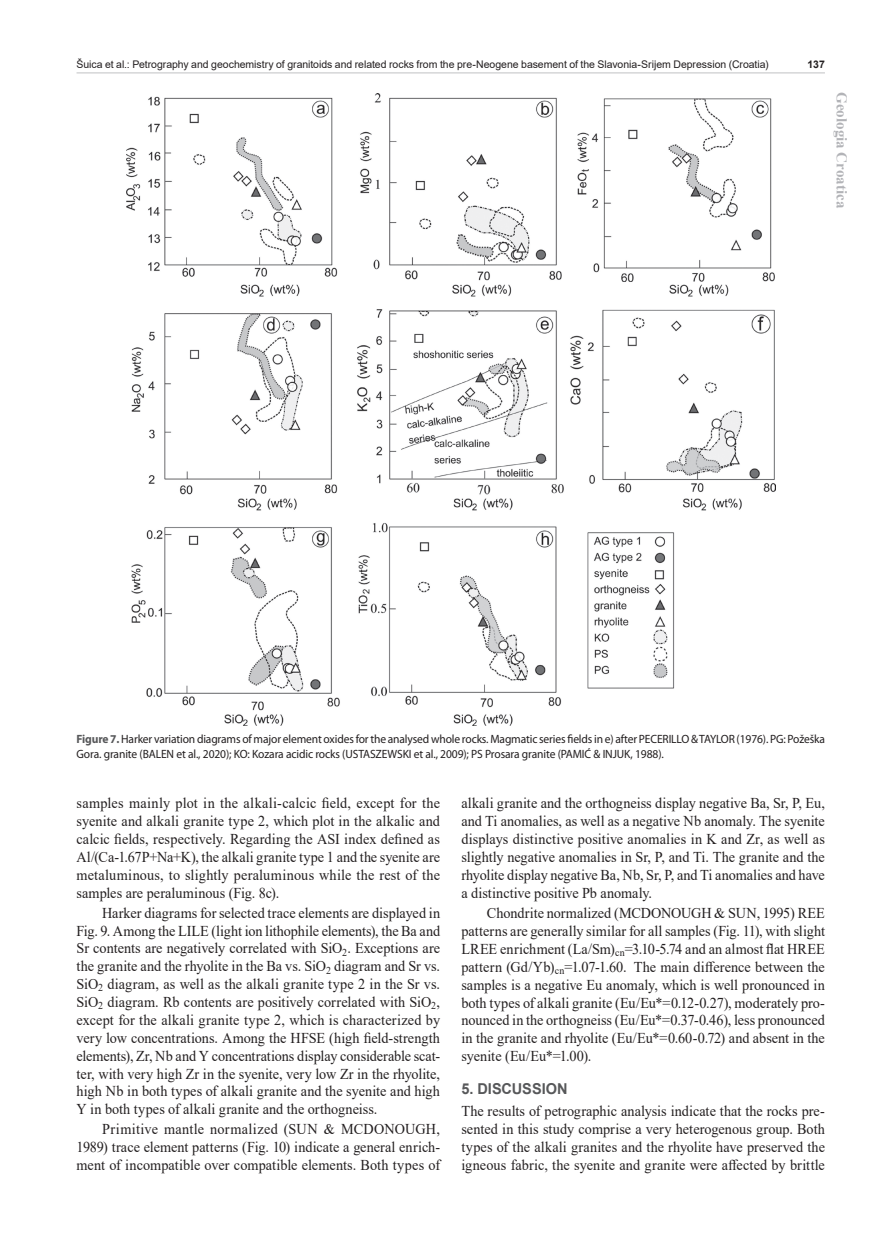
<style>
.page{position:relative;width:893px;height:1234px;background:#fff}
.page>*{position:absolute;margin:0;border:0;box-sizing:border-box;transform-origin:0 0}
.t1{font:15px/17.9px "Times New Roman";letter-spacing:.005em;color:#231f20;text-align:justify;scale:.95 1}
.t2{font:700 15px "Times New Roman";color:#b2b3b7}
.t3{font:700 15px "Arial";color:#57585a}
.t4{font:12px/14.1px "Myriad Pro";letter-spacing:-.01em;color:#231f20;scale:.96 1}
.t5{font:10.5px "Arial";letter-spacing:-.005em;color:#231f20}
.t6{font:700 10.5px "Arial";color:#231f20}
.s1{font-weight:700;color:#57585a}
</style>
<div class="page">
<hr style="left:77px;top:72px;width:748px;height:1px;background:#c7c8ca">
<img style="left:126px;top:94px;width:649px;height:631px">
<p class="t5" style="left:77px;top:57px;width:693px">Šuica et al.: Petrography and geochemistry of granitoids and related rocks from the pre-Neogene basement of the Slavonia-Srijem Depression (Croatia)</p>
<p class="t6" style="left:807px;top:57px;width:19px">137</p>
<p class="t2" style="left:853px;top:92px;width:118px;rotate:90deg">Geologia Croatica</p>
<p class="t4" style="left:77px;top:732px;width:781px"><span class="s1">Figure 7.</span> Harker variation diagrams of major element oxides for the analysed whole rocks. Magmatic series fields in e) after PECERILLO &amp; TAYLOR (1976). PG: Požeška<br>Gora. granite (BALEN et al., 2020); KO: Kozara acidic rocks (USTASZEWSKI et al., 2009); PS Prosara granite (PAMIĆ &amp; INJUK, 1988).</p>
<p class="t1" style="left:77px;top:793px;width:384px">samples mainly plot in the alkali-calcic field, except for the syenite and alkali granite type 2, which plot in the alkalic and calcic fields, respectively. Regarding the ASI index defined as Al/(Ca-1.67P+Na+K), the alkali granite type 1 and the syenite are metaluminous, to slightly peraluminous while the rest of the samples are peraluminous (Fig. 8c).</p>
<p class="t1" style="left:77px;top:903px;width:384px;text-indent:26px">Harker diagrams for selected trace elements are displayed in Fig. 9. Among the LILE (light ion lithophile elements), the Ba and Sr contents are negatively correlated with SiO<sub>2</sub>. Exceptions are the granite and the rhyolite in the Ba vs. SiO<sub>2</sub> diagram and Sr vs.<br>SiO<sub>2</sub> diagram, as well as the alkali granite type 2 in the Sr vs.<br>SiO<sub>2</sub> diagram. Rb contents are positively correlated with SiO<sub>2</sub>, except for the alkali granite type 2, which is characterized by very low concentrations. Among the HFSE (high field-strength elements), Zr, Nb and Y concentrations display considerable scat&shy;ter, with very high Zr in the syenite, very low Zr in the rhyolite, high Nb in both types of alkali granite and the syenite and high Y in both types of alkali granite and the orthogneiss.</p>
<p class="t1" style="left:77px;top:1119px;width:384px;text-indent:26px">Primitive mantle normalized (SUN &amp; MCDONOUGH, 1989) trace element patterns (Fig. 10) indicate a general enrich&shy;ment of incompatible over compatible elements. Both types of</p>
<p class="t1" style="left:461px;top:793px;width:384px">alkali granite and the orthogneiss display negative Ba, Sr, P, Eu, and Ti anomalies, as well as a negative Nb anomaly. The syenite displays distinctive positive anomalies in K and Zr, as well as slightly negative anomalies in Sr, P, and Ti. The granite and the rhyolite display negative Ba, Nb, Sr, P, and Ti anomalies and have a distinctive positive Pb anomaly.</p>
<p class="t1" style="left:461px;top:903px;width:384px;text-indent:26px">Chondrite normalized (MCDONOUGH &amp; SUN, 1995) REE patterns are generally similar for all samples (Fig. 11), with slight LREE enrichment (La/Sm)<sub>cn</sub>=3.10-5.74 and an almost flat HREE pattern (Gd/Yb)<sub>cn</sub>=1.07-1.60. The main difference between the samples is a negative Eu anomaly, which is well pronounced in both types of alkali granite (Eu/Eu*=0.12-0.27), moderately pro&shy;nounced in the orthogneiss (Eu/Eu*=0.37-0.46), less pronounced in the granite and rhyolite (Eu/Eu*=0.60-0.72) and absent in the syenite (Eu/Eu*=1.00).</p>
<p class="t3" style="left:461px;top:1078px;width:108px">5. DISCUSSION</p>
<p class="t1" style="left:461px;top:1101px;width:384px">The results of petrographic analysis indicate that the rocks pre&shy;sented in this study comprise a very heterogenous group. Both types of the alkali granites and the rhyolite have preserved the igneous fabric, the syenite and granite were affected by brittle</p>
</div>
